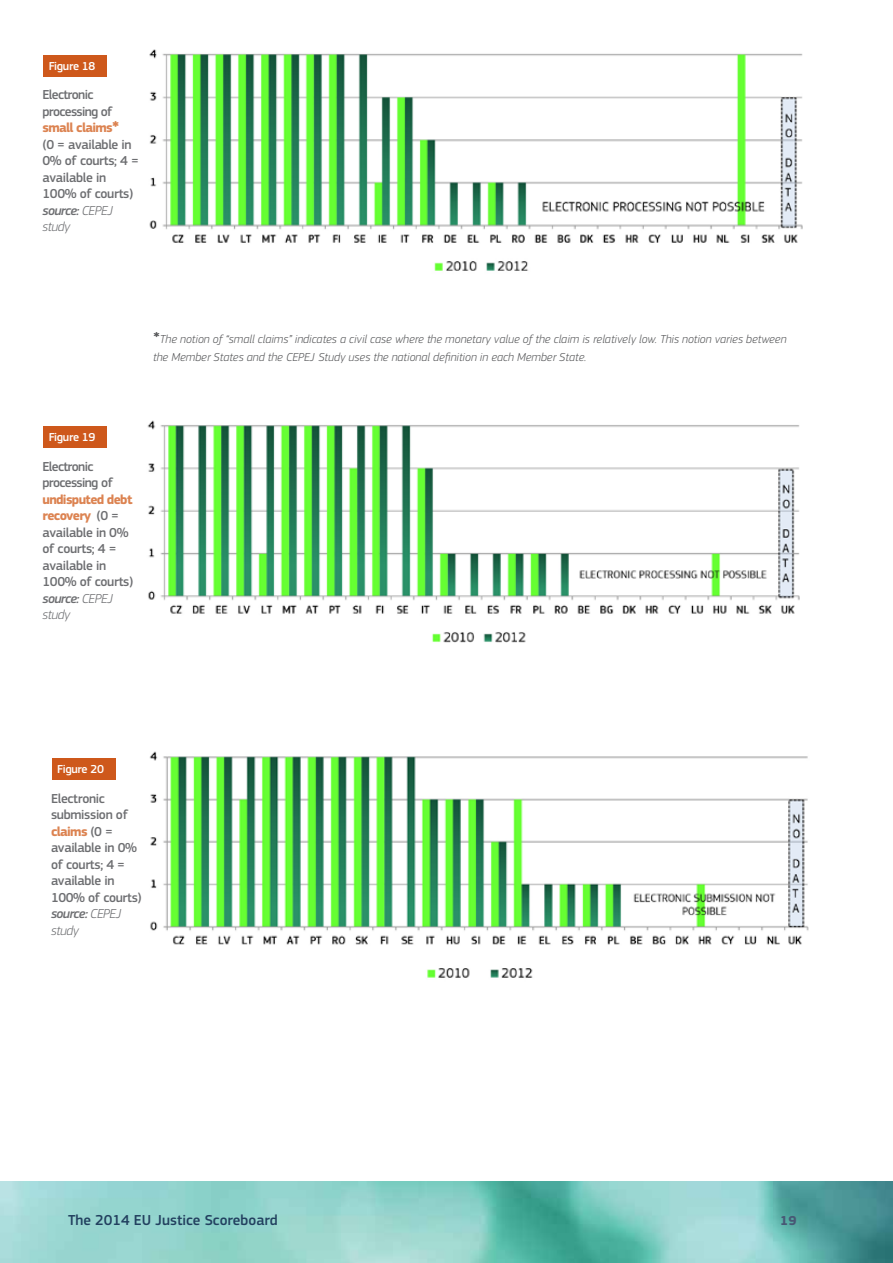
<style>
.page{position:relative;width:893px;height:1263px;background:#fff}
.page>*{position:absolute;margin:0;border:0;box-sizing:border-box;transform-origin:0 0}
.t1{font:500 15px "EC Square Sans Pro";color:#22405f}
.t2{font:500 13.5px/16.5px "EC Square Sans Pro";letter-spacing:-.025em;color:#6d6e71}
.t3{font:500 13.5px/16.5px "EC Square Sans Pro";letter-spacing:-.05em;color:#6d6e71}
.t4{font:700 13.5px "EC Square Sans Pro";color:#485875}
.t5{font:italic 300 12px/18px "EC Square Sans Pro";color:#58595b}
.t6{font:500 12px "EC Square Sans Pro";letter-spacing:-.025em;color:#fff}
.s1{font-weight:700;color:#dc8351}
.s2{font-weight:700;font-size:16.5px;color:#dc8351}
.s3{font-style:italic}
.s4{font-weight:300;font-style:italic}
.s5{font-weight:500;font-style:normal;font-size:16.5px}
</style>
<div class="page">
<img style="left:0;top:1181px;width:893px;height:82px">
<div style="left:43px;top:55px;width:64px;height:22px;background:#ce581b"></div>
<div style="left:52px;top:759px;width:64px;height:21px;background:#ce581b"></div>
<div style="left:43px;top:427px;width:64px;height:21px;background:#ce581b"></div>
<img style="left:149px;top:49px;width:654px;height:222px">
<img style="left:147px;top:420px;width:653px;height:223px">
<img style="left:149px;top:751px;width:660px;height:227px">
<p class="t6" style="left:49px;top:59px;width:48px">Figure 18</p>
<p class="t2" style="left:43px;top:87px;width:98px">Electronic processing of <span class="s1">small claims</span><span class="s2">*<br></span>(0 = available in<br>0% of courts; 4 = available in<br>100% of courts) <span class="s3">source:</span> <span class="s4">CEPEJ study</span></p>
<p class="t5" style="left:153px;top:330px;width:635px"><span class="s5">*</span>The notion of “small claims” indicates a civil case where the monetary value of the claim is relatively low. This notion varies between the Member States and the CEPEJ Study uses the national definition in each Member State.</p>
<p class="t6" style="left:49px;top:430px;width:48px">Figure 19</p>
<p class="t3" style="left:43px;top:458px;width:72px">Electronic processing of</p>
<p class="t2" style="left:43px;top:491px;width:92px"><span class="s1">undisputed debt recovery</span> (0 = available in 0% of courts; 4 = available in<br>100% of courts) <span class="s3">source:</span> <span class="s4">CEPEJ study</span></p>
<p class="t6" style="left:57px;top:762px;width:48px">Figure 20</p>
<p class="t2" style="left:51px;top:790px;width:92px">Electronic submission of <span class="s1">claims</span> (0 = available in 0% of courts; 4 = available in<br>100% of courts) <span class="s3">source:</span> <span class="s4">CEPEJ study</span></p>
<p class="t1" style="left:68px;top:1212px;width:211px">The 2014 EU Justice Scoreboard</p>
<p class="t4" style="left:780px;top:1213px;width:18px">19</p>
</div>
